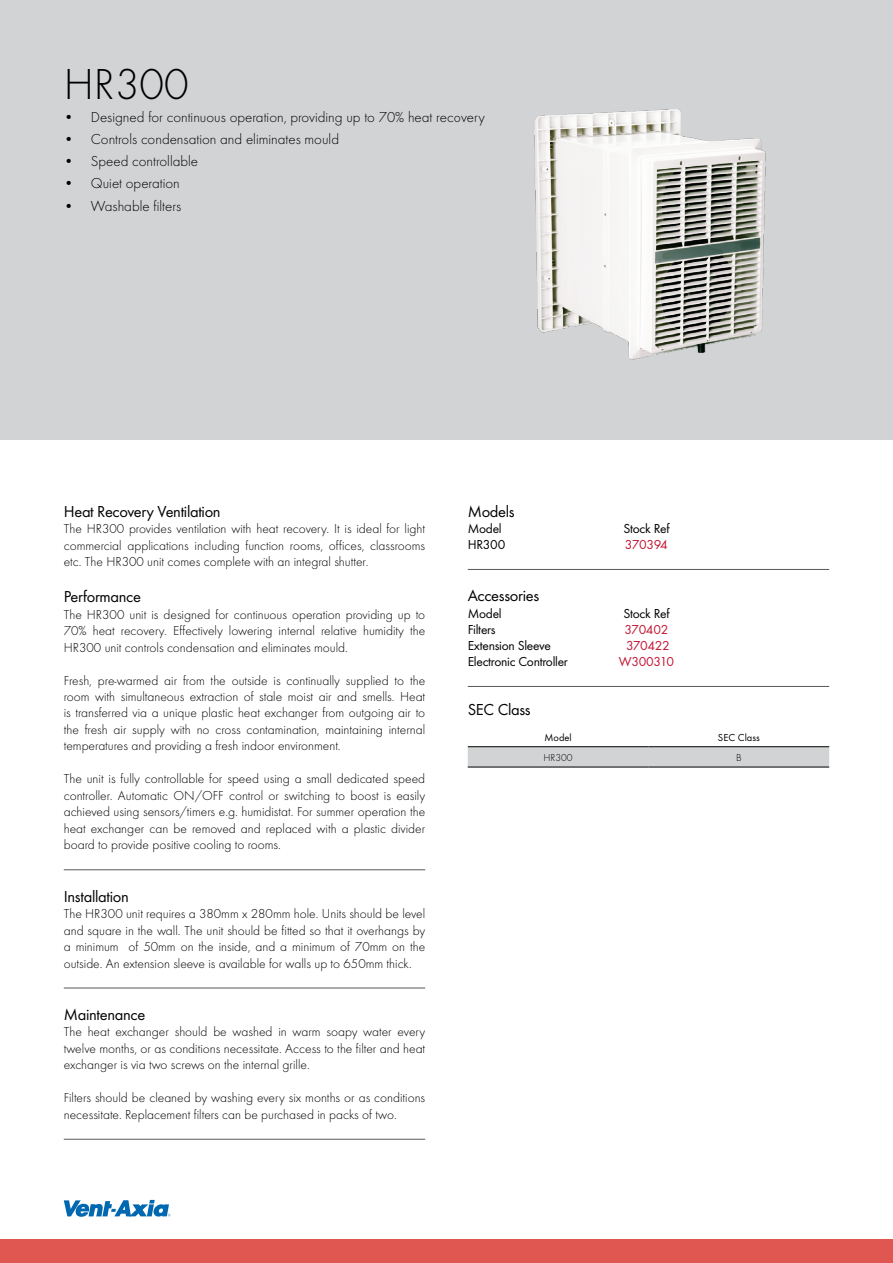
<style>
.page{position:relative;width:893px;height:1263px;background:#fff}
.page>*{position:absolute;margin:0;border:0;box-sizing:border-box;transform-origin:0 0}
.t1{font:300 45px "Futura T";color:#000}
.t2{font:16.5px "Futura T";letter-spacing:-.02em;color:#000}
.t3{font:300 15px "Futura T";color:#000}
.t4{font:300 13.5px/16.5px "Futura T";color:#000;text-align:justify}
.t5{font:13.5px "Futura T";letter-spacing:-.02em;color:#000}
.t6{font:13.5px "Futura T";letter-spacing:-.02em;color:#c41230}
.t7{font:10.5px "Futura T";color:#000}
.t8{font:300 10.5px "Futura T";color:#000}
</style>
<div class="page">
<div style="left:0;top:1239px;width:893px;height:24px;background:#e05650"></div>
<div style="left:0;top:0;width:893px;height:440px;background:#d1d3d4"></div>
<hr style="left:64px;top:869px;width:361px;height:1px;background:#58595b">
<hr style="left:64px;top:988px;width:361px;height:1px;background:#58595b">
<hr style="left:64px;top:1139px;width:361px;height:1px;background:#58595b">
<hr style="left:468px;top:569px;width:361px;height:1px;background:#58595b">
<hr style="left:468px;top:686px;width:361px;height:1px;background:#58595b">
<svg style="left:468px;top:747px;width:361px;height:20px;background:#c9cbcc"></svg>
<hr style="left:468px;top:746px;width:180px;height:1px;background:#000">
<hr style="left:648px;top:746px;width:181px;height:1px;background:#000">
<hr style="left:468px;top:767px;width:180px;height:1px;background:#000">
<hr style="left:648px;top:767px;width:181px;height:1px;background:#000">
<img style="left:533px;top:109px;width:233px;height:251px">
<svg style="left:64px;top:1200px;width:107px;height:17px"></svg>
<h1 class="t1" style="left:64px;top:58px;width:127px">HR300</h1>
<p class="t3" style="left:64px;top:108px;width:423px">• Designed for continuous operation, providing up to 70% heat recovery</p>
<p class="t3" style="left:64px;top:130px;width:277px">• Controls condensation and eliminates mould</p>
<p class="t3" style="left:64px;top:152px;width:136px">• Speed controllable</p>
<p class="t3" style="left:64px;top:175px;width:118px">• Quiet operation</p>
<p class="t3" style="left:64px;top:197px;width:119px">• Washable filters</p>
<p class="t2" style="left:64px;top:502px;width:158px">Heat Recovery Ventilation</p>
<p class="t4" style="left:64px;top:520px;width:363px">The HR300 provides ventilation with heat recovery. It is ideal for light commercial applications including function rooms, offices, classrooms etc. The HR300 unit comes complete with an integral shutter.</p>
<p class="t2" style="left:64px;top:587px;width:79px">Performance</p>
<p class="t4" style="left:64px;top:606px;width:363px">The HR300 unit is designed for continuous operation providing up to 70% heat recovery. Effectively lowering internal relative humidity the HR300 unit controls condensation and eliminates mould.</p>
<p class="t4" style="left:64px;top:672px;width:363px">Fresh, pre-warmed air from the outside is continually supplied to the room with simultaneous extraction of stale moist air and smells. Heat is transferred via a unique plastic heat exchanger from outgoing air to the fresh air supply with no cross contamination, maintaining internal temperatures and providing a fresh indoor environment.</p>
<p class="t4" style="left:64px;top:771px;width:363px">The unit is fully controllable for speed using a small dedicated speed controller. Automatic ON/OFF control or switching to boost is easily achieved using sensors/timers e.g. humidistat. For summer operation the heat exchanger can be removed and replaced with a plastic divider board to provide positive cooling to rooms.</p>
<p class="t2" style="left:64px;top:887px;width:67px">Installation</p>
<p class="t4" style="left:64px;top:905px;width:363px">The HR300 unit requires a 380mm x 280mm hole. Units should be level and square in the wall. The unit should be fitted so that it overhangs by a minimum of 50mm on the inside, and a minimum of 70mm on the outside. An extension sleeve is available for walls up to 650mm thick.</p>
<p class="t2" style="left:64px;top:1005px;width:83px">Maintenance</p>
<p class="t4" style="left:64px;top:1024px;width:363px">The heat exchanger should be washed in warm soapy water every twelve months, or as conditions necessitate. Access to the filter and heat exchanger is via two screws on the internal grille.</p>
<p class="t4" style="left:64px;top:1089px;width:363px">Filters should be cleaned by washing every six months or as conditions necessitate. Replacement filters can be purchased in packs of two.</p>
<p class="t2" style="left:468px;top:502px;width:48px">Models</p>
<p class="t5" style="left:468px;top:521px;width:35px">Model</p>
<p class="t5" style="left:623px;top:521px;width:48px">Stock Ref</p>
<p class="t5" style="left:468px;top:537px;width:39px">HR300</p>
<p class="t6" style="left:625px;top:537px;width:45px">370394</p>
<p class="t2" style="left:468px;top:586px;width:73px">Accessories</p>
<p class="t5" style="left:468px;top:605px;width:35px">Model</p>
<p class="t5" style="left:623px;top:605px;width:48px">Stock Ref</p>
<p class="t5" style="left:468px;top:621px;width:29px">Filters</p>
<p class="t6" style="left:625px;top:621px;width:45px">370402</p>
<p class="t5" style="left:468px;top:638px;width:85px">Extension Sleeve</p>
<p class="t6" style="left:626px;top:638px;width:45px">370422</p>
<p class="t5" style="left:468px;top:654px;width:102px">Electronic Controller</p>
<p class="t6" style="left:619px;top:654px;width:57px">W300310</p>
<p class="t2" style="left:468px;top:700px;width:64px">SEC Class</p>
<p class="t7" style="left:544px;top:731px;width:29px">Model</p>
<p class="t7" style="left:718px;top:731px;width:43px">SEC Class</p>
<p class="t8" style="left:543px;top:751px;width:31px">HR300</p>
<p class="t8" style="left:736px;top:751px;width:7px">B</p>
</div>
